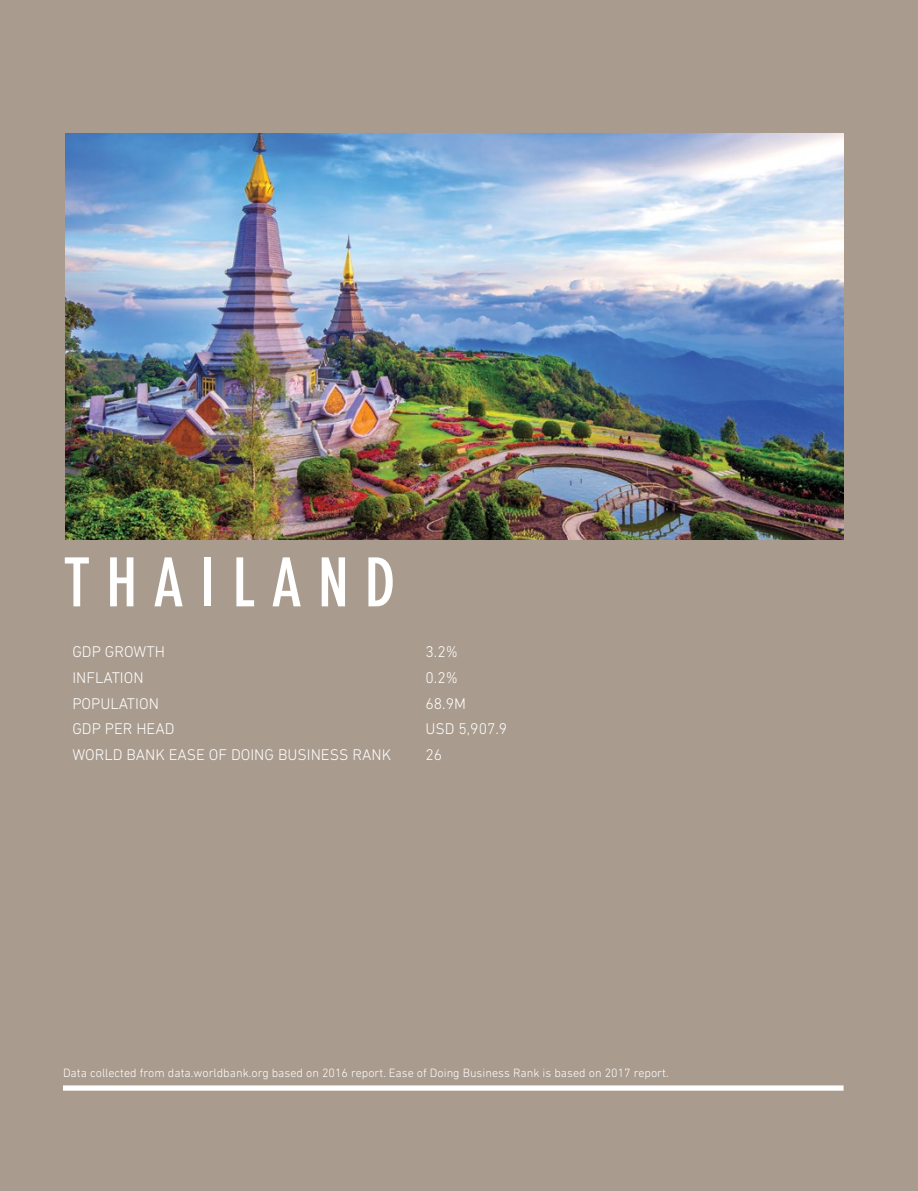
<style>
.page{position:relative;width:918px;height:1191px;background:#a99b8d}
.page>*{position:absolute;margin:0;border:0;box-sizing:border-box;transform-origin:0 0}
.t1{font:700 condensed 66.5px "DIN Neuzeit Grotesk Std";color:#fff}
.t2{font:300 15.75px "DIN Next LT Pro";color:#fff}
.t3{font:300 12.25px "DIN Next LT Pro";color:#fff}
</style>
<div class="page">
<div style="left:63px;top:1085px;width:780px;height:5px;background:#fff"></div>
<img style="left:66px;top:134px;width:777px;height:405px">
<h1 class="t1" style="left:63px;top:544px;width:334px">T H A I L A N D</h1>
<p class="t2" style="left:72px;top:642px;width:94px">GDP GROWTH</p>
<p class="t2" style="left:425px;top:642px;width:34px">3.2%</p>
<p class="t2" style="left:72px;top:668px;width:73px">INFLATION</p>
<p class="t2" style="left:425px;top:668px;width:34px">0.2%</p>
<p class="t2" style="left:72px;top:694px;width:88px">POPULATION</p>
<p class="t2" style="left:425px;top:694px;width:42px">68.9M</p>
<p class="t2" style="left:72px;top:720px;width:104px">GDP PER HEAD</p>
<p class="t2" style="left:425px;top:720px;width:83px">USD 5,907.9</p>
<p class="t2" style="left:72px;top:746px;width:320px">WORLD BANK EASE OF DOING BUSINESS RANK</p>
<p class="t2" style="left:425px;top:746px;width:18px">26</p>
<p class="t3" style="left:63px;top:1066px;width:607px">Data collected from data.worldbank.org based on 2016 report. Ease of Doing Business Rank is based on 2017 report.</p>
</div>
